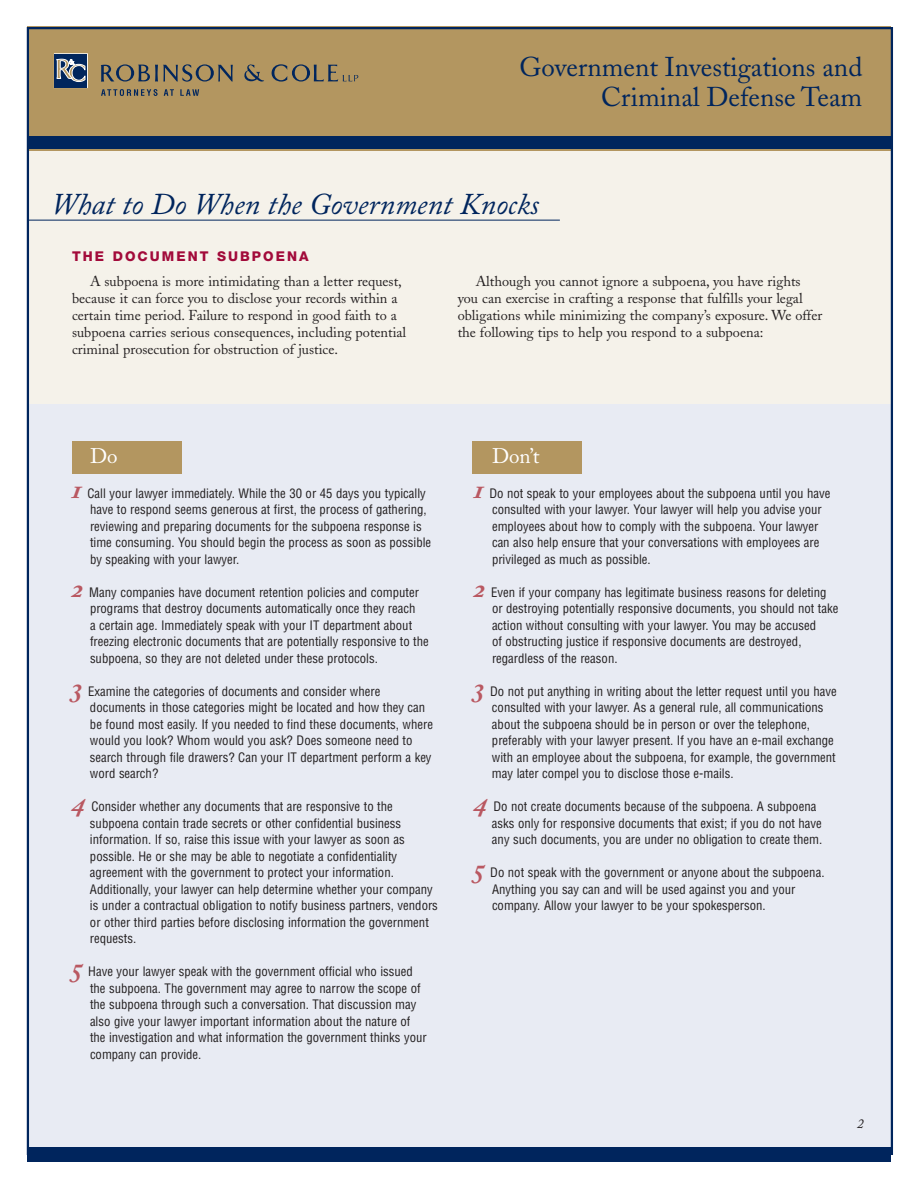
<style>
.page{position:relative;width:918px;height:1188px;background:#fff}
.page>*{position:absolute;margin:0;border:0;box-sizing:border-box;transform-origin:0 0}
.t1{font:italic 30px "Adobe Caslon";color:#00255d}
.t2{font:27px/30px "Adobe Caslon";color:#00255d;text-align:right}
.t3{font:21px "Adobe Caslon";color:#fff}
.t4{font:14.25px/17.1px "Adobe Caslon";color:#231f20}
.t5{font:800 13.5px "Helvetica Neue";letter-spacing:.15em;color:#a20a3a}
.t6{font:italic 13.5px "Adobe Caslon";color:#231f20}
.t7{font:condensed 12.75px/16.5px "Helvetica LT Std";color:#231f20}
.s1{font-family:"Adobe Caslon Bold Italic Os F";font-stretch:normal;font-size:27px;color:#b95861}
</style>
<div class="page">
<div style="left:27px;top:151px;width:865px;height:281px;background:#f5f2ea"></div>
<div style="left:28px;top:404px;width:864px;height:743px;background:#e8ebf3"></div>
<div style="left:27px;top:27px;width:864px;height:124px;background:#b39660"></div>
<div style="left:27px;top:136px;width:864px;height:13px;background:#00255d"></div>
<svg style="left:101px;top:64px;width:132px;height:18px"></svg>
<svg style="left:244px;top:64px;width:20px;height:18px"></svg>
<svg style="left:53px;top:53px;width:35px;height:35px"></svg>
<svg style="left:101px;top:89px;width:57px;height:7px"></svg>
<svg style="left:164px;top:89px;width:10px;height:7px"></svg>
<svg style="left:180px;top:89px;width:19px;height:7px"></svg>
<svg style="left:272px;top:64px;width:86px;height:18px"></svg>
<hr style="left:29px;top:220px;width:531px;height:1px;background:#00255d">
<div style="left:27px;top:1148px;width:864px;height:14px;background:#00255d"></div>
<div style="left:72px;top:441px;width:110px;height:33px;background:#b39660"></div>
<div style="left:472px;top:441px;width:110px;height:33px;background:#b39660"></div>
<h2 class="t2" style="left:520px;top:52px;width:344px">Government Investigations and<br>Criminal Defense Team</h2>
<h1 class="t1" style="left:51px;top:188px;width:489px">What to Do When the Government Knocks</h1>
<p class="t5" style="left:72px;top:248px;width:238px">THE DOCUMENT SUBPOENA</p>
<p class="t4" style="left:72px;top:273px;width:336px;text-indent:18px">A subpoena is more intimidating than a letter request, because it can force you to disclose your records within a certain time period. Failure to respond in good faith to a subpoena carries serious consequences, including potential criminal prosecution for obstruction of justice.</p>
<p class="t4" style="left:458px;top:273px;width:366px;text-indent:18px">Although you cannot ignore a subpoena, you have rights you can exercise in crafting a response that fulfills your legal obligations while minimizing the company’s exposure. We offer the following tips to help you respond to a subpoena:</p>
<h3 class="t3" style="left:90px;top:444px;width:29px">Do</h3>
<p class="t7" style="left:90px;top:485px;width:343px;text-indent:-18px"><span class="s1">1</span> Call your lawyer immediately. While the 30 or 45 days you typically have to respond seems generous at first, the process of gathering, reviewing and preparing documents for the subpoena response is time consuming. You should begin the process as soon as possible by speaking with your lawyer.</p>
<p class="t7" style="left:90px;top:584px;width:340px;text-indent:-18px"><span class="s1">2</span> Many companies have document retention policies and computer programs that destroy documents automatically once they reach<br>a certain age. Immediately speak with your IT department about freezing electronic documents that are potentially responsive to the subpoena, so they are not deleted under these protocols.</p>
<p class="t7" style="left:90px;top:683px;width:345px;text-indent:-18px"><span class="s1">3</span> Examine the categories of documents and consider where documents in those categories might be located and how they can be found most easily. If you needed to find these documents, where would you look? Whom would you ask? Does someone need to search through file drawers? Can your IT department perform a key word search?</p>
<p class="t7" style="left:90px;top:798px;width:349px;text-indent:-18px"><span class="s1">4</span> Consider whether any documents that are responsive to the subpoena contain trade secrets or other confidential business information. If so, raise this issue with your lawyer as soon as possible. He or she may be able to negotiate a confidentiality agreement with the government to protect your information.<br>Additionally, your lawyer can help determine whether your company is under a contractual obligation to notify business partners, vendors or other third parties before disclosing information the government requests.</p>
<p class="t7" style="left:90px;top:963px;width:338px;text-indent:-18px"><span class="s1">5</span> Have your lawyer speak with the government official who issued the subpoena. The government may agree to narrow the scope of the subpoena through such a conversation. That discussion may also give your lawyer important information about the nature of the investigation and what information the government thinks your company can provide.</p>
<h3 class="t3" style="left:492px;top:444px;width:49px">Don’t</h3>
<p class="t7" style="left:492px;top:485px;width:340px;text-indent:-18px"><span class="s1">1</span> Do not speak to your employees about the subpoena until you have consulted with your lawyer. Your lawyer will help you advise your employees about how to comply with the subpoena. Your lawyer can also help ensure that your conversations with employees are privileged as much as possible.</p>
<p class="t7" style="left:492px;top:584px;width:348px;text-indent:-18px"><span class="s1">2</span> Even if your company has legitimate business reasons for deleting or destroying potentially responsive documents, you should not take action without consulting with your lawyer. You may be accused<br>of obstructing justice if responsive documents are destroyed, regardless of the reason.</p>
<p class="t7" style="left:492px;top:683px;width:346px;text-indent:-18px"><span class="s1">3</span> Do not put anything in writing about the letter request until you have consulted with your lawyer. As a general rule, all communications about the subpoena should be in person or over the telephone, preferably with your lawyer present. If you have an e-mail exchange with an employee about the subpoena, for example, the government may later compel you to disclose those e-mails.</p>
<p class="t7" style="left:492px;top:798px;width:332px;text-indent:-18px"><span class="s1">4</span> Do not create documents because of the subpoena. A subpoena asks only for responsive documents that exist; if you do not have any such documents, you are under no obligation to create them.</p>
<p class="t7" style="left:492px;top:864px;width:334px;text-indent:-18px"><span class="s1">5</span> Do not speak with the government or anyone about the subpoena.<br>Anything you say can and will be used against you and your company. Allow your lawyer to be your spokesperson.</p>
<p class="t6" style="left:857px;top:1116px;width:8px">2</p>
</div>
